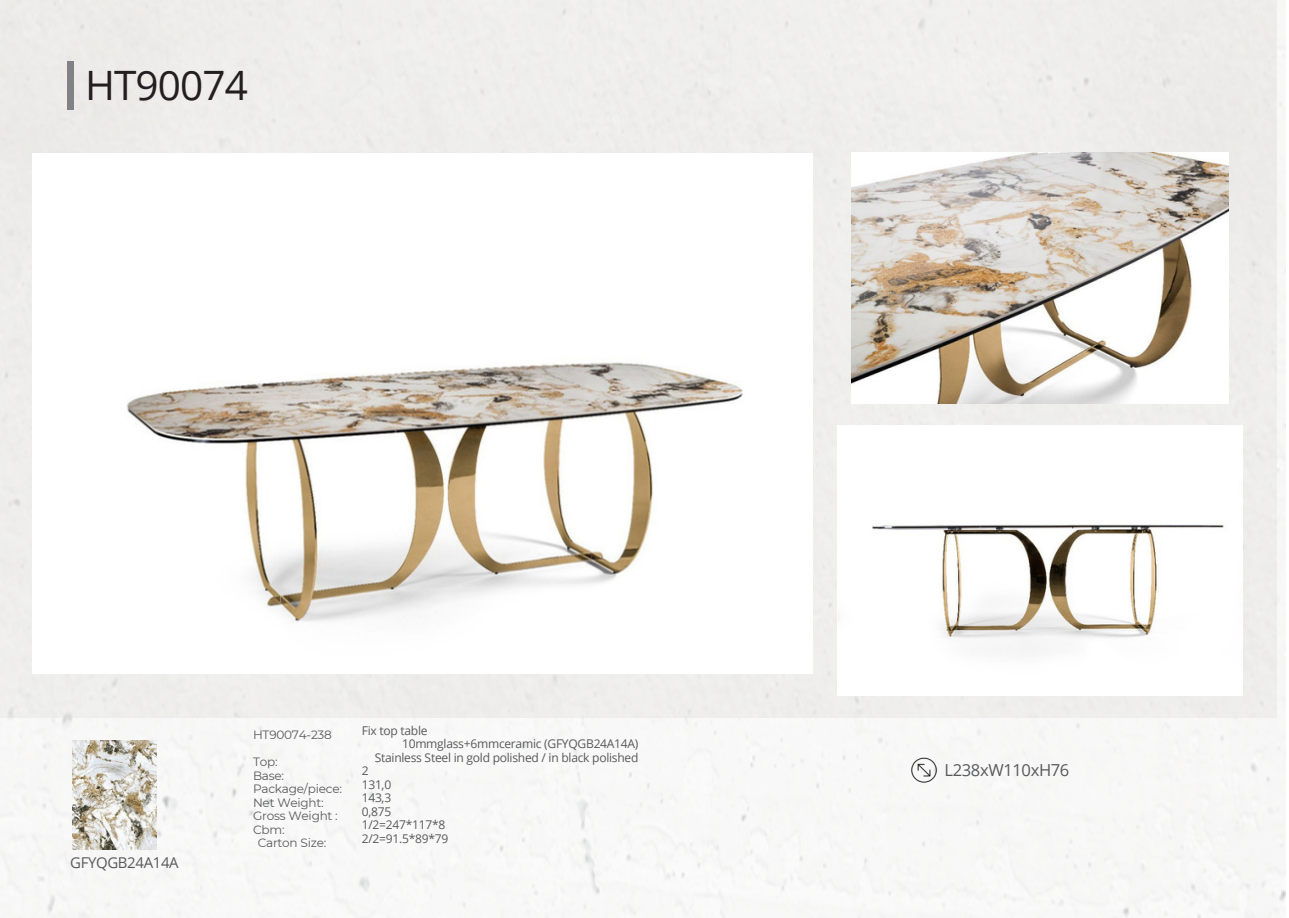
<style>
.page{position:relative;width:1289px;height:918px;background:#fff}
.page>*{position:absolute;margin:0;border:0;box-sizing:border-box;transform-origin:0 0}
.t1{font:40.5px "Open Sans";letter-spacing:-.02em;color:#231f20}
.t2{font:16.5px "Open Sans";letter-spacing:-.02em;color:#58595b}
.t3{font:15px "Open Sans";letter-spacing:-.02em;color:#58595b}
.t4{font:12px/13.5px "Open Sans";letter-spacing:-.02em;color:#58595b;text-align:right}
.t5{font:12px/13.5px "Montserrat";letter-spacing:-.02em;color:#58595b}
</style>
<div class="page">
<img style="left:0;top:0;width:1285px;height:918px">
<div style="left:0;top:0;width:1276px;height:718px;background:#eeeeec"></div>
<div style="left:67px;top:61px;width:7px;height:48px;background:#808285"></div>
<img style="left:906px;top:756px;width:34px;height:28px">
<img style="left:72px;top:741px;width:84px;height:109px">
<img style="left:32px;top:153px;width:780px;height:520px">
<img style="left:850px;top:152px;width:377px;height:251px">
<img style="left:836px;top:426px;width:405px;height:270px">
<p class="t1" style="left:85px;top:57px;width:164px">HT90074</p>
<p class="t3" style="left:70px;top:852px;width:110px">GFYQGB24A14A</p>
<p class="t5" style="left:253px;top:728px;width:80px">HT90074-238</p>
<p class="t5" style="left:253px;top:755px;width:26px">Top:</p>
<p class="t5" style="left:253px;top:769px;width:90px">Base:<br>Package/piece:<br>Net Weight:<br>Gross Weight :<br>Cbm:</p>
<p class="t5" style="left:258px;top:836px;width:70px">Carton Size:</p>
<p class="t4" style="left:362px;top:724px;width:67px">Fix top table</p>
<p class="t4" style="left:375px;top:737px;width:265px">10mmglass+6mmceramic (GFYQGB24A14A)<br>Stainless Steel in gold polished / in black polished</p>
<p class="t4" style="left:362px;top:764px;width:8px">2</p>
<p class="t4" style="left:362px;top:778px;width:31px">131,0</p>
<p class="t4" style="left:362px;top:791px;width:31px">143,3</p>
<p class="t4" style="left:362px;top:805px;width:31px">0,875</p>
<p class="t4" style="left:362px;top:818px;width:85px">1/2=247*117*8</p>
<p class="t4" style="left:362px;top:832px;width:88px">2/2=91.5*89*79</p>
<p class="t2" style="left:944px;top:758px;width:126px">L238xW110xH76</p>
</div>
